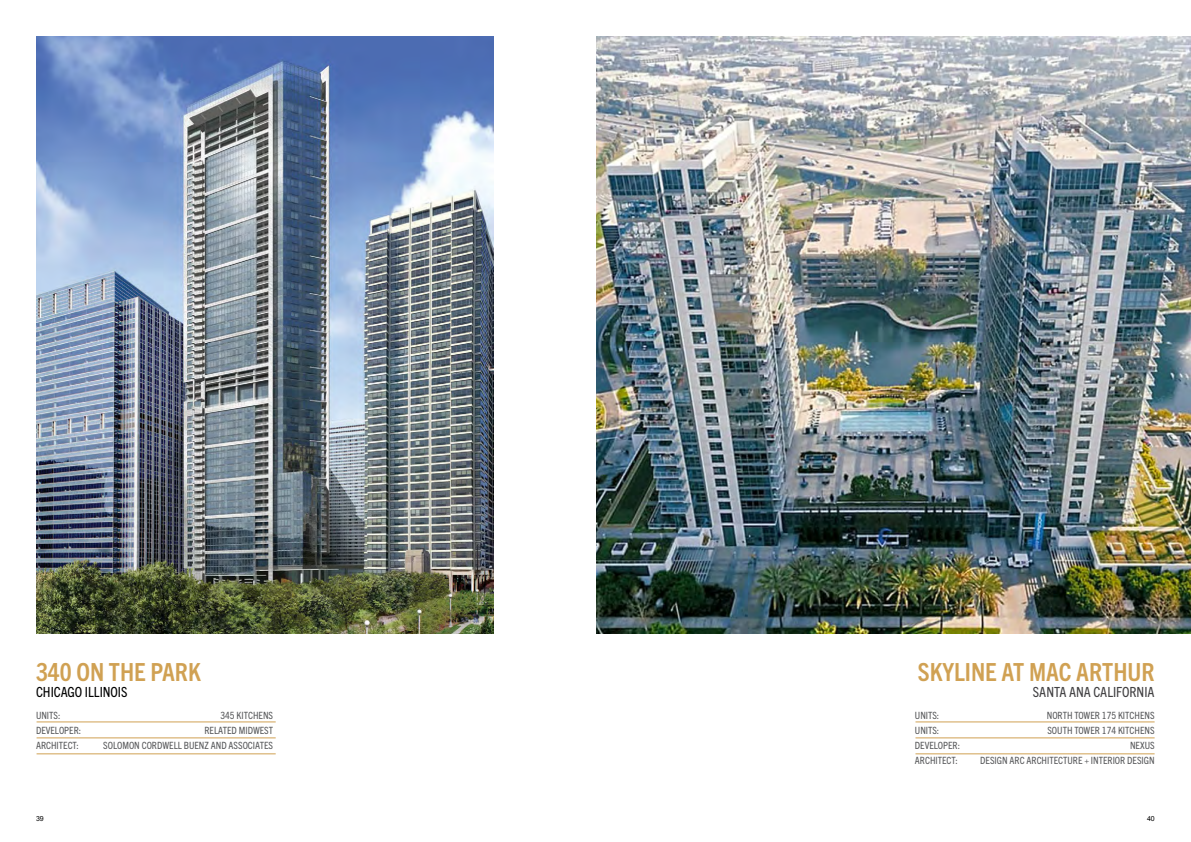
<style>
.page{position:relative;width:1191px;height:842px;background:#fff}
.page>*{position:absolute;margin:0;border:0;box-sizing:border-box;transform-origin:0 0}
.t1{font:700 condensed 25px "Trade Gothic Next LT Pro";color:#d0a153}
.t2{font:condensed 14px "Trade Gothic Next LT Pro";color:#414042}
.t3{font:condensed 14px "Trade Gothic Next LT Pro";color:#000}
.t4{font:condensed 10px "Trade Gothic Next LT Pro";color:#58595b}
.t5{font:7px "Arial";color:#000}
</style>
<div class="page">
<img style="left:596px;top:36px;width:595px;height:598px">
<img style="left:36px;top:36px;width:457px;height:598px">
<hr style="left:915px;top:722px;width:239px;height:1px;background:#d0a153">
<hr style="left:915px;top:738px;width:239px;height:1px;background:#d0a153">
<hr style="left:915px;top:754px;width:239px;height:1px;background:#d0a153">
<hr style="left:37px;top:722px;width:239px;height:1px;background:#d0a153">
<hr style="left:37px;top:738px;width:239px;height:1px;background:#d0a153">
<hr style="left:37px;top:754px;width:239px;height:1px;background:#d0a153">
<h1 class="t1" style="left:36px;top:655px;width:166px">340 ON THE PARK</h1>
<h2 class="t3" style="left:36px;top:682px;width:93px">CHICAGO ILLINOIS</h2>
<p class="t4" style="left:36px;top:709px;width:26px">UNITS:</p>
<p class="t4" style="left:220px;top:709px;width:54px">345 KITCHENS</p>
<p class="t4" style="left:36px;top:724px;width:47px">DEVELOPER:</p>
<p class="t4" style="left:204px;top:724px;width:70px">RELATED MIDWEST</p>
<p class="t4" style="left:36px;top:739px;width:44px">ARCHITECT:</p>
<p class="t4" style="left:103px;top:739px;width:171px">SOLOMON CORDWELL BUENZ AND ASSOCIATES</p>
<h1 class="t1" style="left:918px;top:655px;width:238px">SKYLINE AT MAC ARTHUR</h1>
<h2 class="t2" style="left:1033px;top:682px;width:123px">SANTA ANA CALIFORNIA</h2>
<p class="t4" style="left:915px;top:709px;width:26px">UNITS:</p>
<p class="t4" style="left:1046px;top:709px;width:109px">NORTH TOWER 175 KITCHENS</p>
<p class="t4" style="left:915px;top:724px;width:26px">UNITS:</p>
<p class="t4" style="left:1047px;top:724px;width:109px">SOUTH TOWER 174 KITCHENS</p>
<p class="t4" style="left:915px;top:739px;width:47px">DEVELOPER:</p>
<p class="t4" style="left:1130px;top:739px;width:26px">NEXUS</p>
<p class="t4" style="left:915px;top:754px;width:44px">ARCHITECT:</p>
<p class="t4" style="left:980px;top:754px;width:176px">DESIGN ARC ARCHITECTURE + INTERIOR DESIGN</p>
<p class="t5" style="left:36px;top:814px;width:9px">39</p>
<p class="t5" style="left:1147px;top:814px;width:9px">40</p>
</div>
